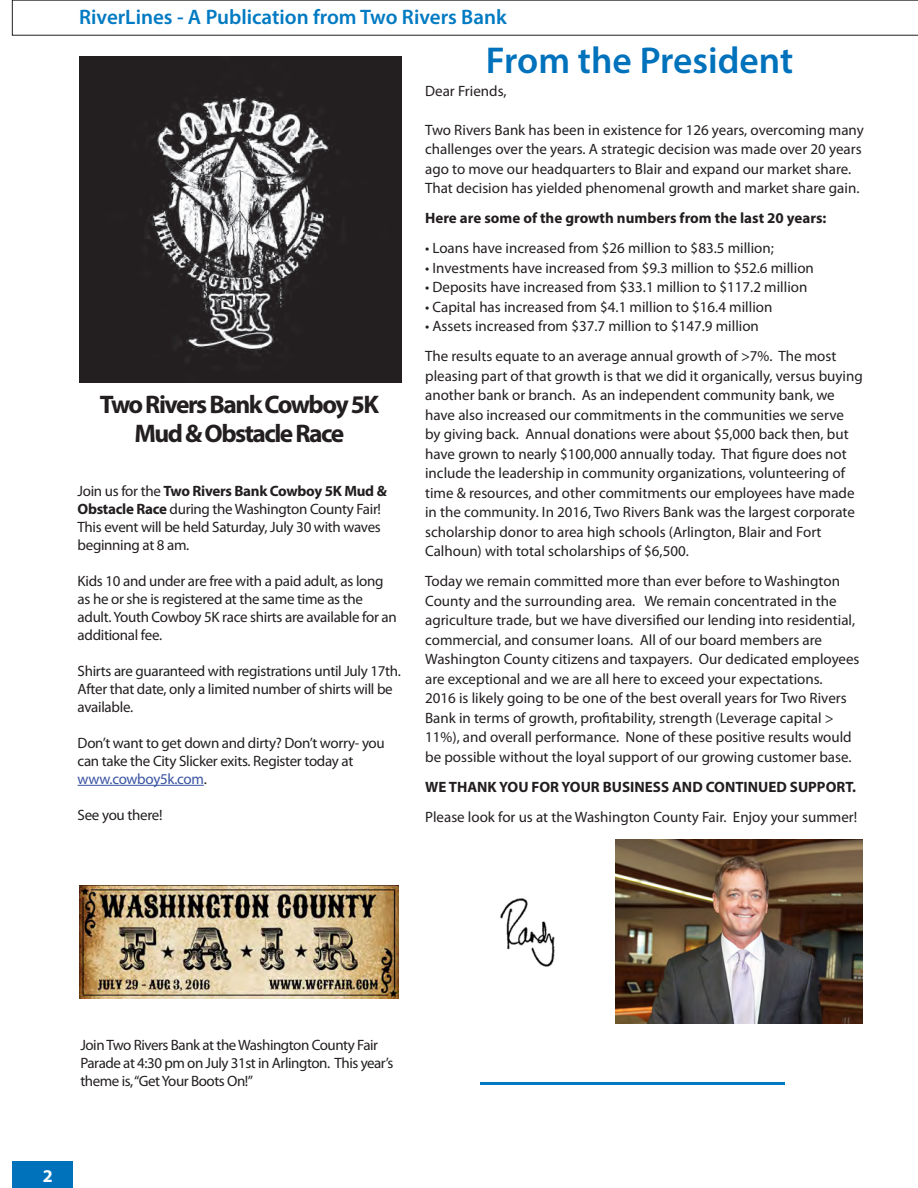
<style>
.page{position:relative;width:918px;height:1188px;background:#fff}
.page>*{position:absolute;margin:0;border:0;box-sizing:border-box;transform-origin:0 0}
.Head_1{font:600 37.5px "Myriad Pro";color:#0072bc}
.Body{font:700 25.5px/28.5px "Myriad Pro";letter-spacing:-.06em;color:#231f20;text-align:center}
.Subheading{font:600 21px "Myriad Pro";color:#007ac2}
.t1{font:700 18px "Myriad Pro";color:#fff}
.Body-2{font:15px/19.5px "Myriad Pro";color:#231f20}
.Body-3{font:15px/18px "Myriad Pro";letter-spacing:-.02em;color:#231f20}
.Body-4{font:15px/18px "Myriad Pro";letter-spacing:-.03em;color:#231f20}
.Body-5{font:700 15px "Myriad Pro";color:#231f20}
.Body-6{font:15px "Myriad Pro";letter-spacing:-.02em;color:#3a53a3}
.s1{font-weight:700}
.s2{color:#231f20}
</style>
<div class="page">
<svg style="left:12px;top:0;width:906px;height:35px"></svg>
<div style="left:12px;top:1162px;width:60px;height:26px;background:#0072bc"></div>
<hr style="left:78px;top:785px;width:126px;height:1px;background:#3a53a3">
<hr style="left:480px;top:1082px;width:304px;height:3px;background:#007ac2">
<img style="left:500px;top:898px;width:55px;height:69px">
<img style="left:616px;top:839px;width:246px;height:185px">
<img style="left:80px;top:886px;width:319px;height:113px">
<img style="left:79px;top:57px;width:322px;height:326px">
<p class="Subheading" style="left:79px;top:4px;width:429px">RiverLines - A Publication from Two Rivers Bank</p>
<p class="Body" style="left:100px;top:390px;width:281px">Two Rivers Bank Cowboy 5K<br>Mud &amp; Obstacle Race</p>
<p class="Body-3" style="left:78px;top:482px;width:311px">Join us for the <span class="s1">Two Rivers Bank Cowboy 5K Mud &amp; Obstacle Race</span> during the Washington County Fair!<br>This event will be held Saturday, July 30 with waves beginning at 8 am.</p>
<p class="Body-3" style="left:78px;top:572px;width:321px">Kids 10 and under are free with a paid adult, as long as he or she is registered at the same time as the adult. Youth Cowboy 5K race shirts are available for an additional fee.</p>
<p class="Body-3" style="left:78px;top:662px;width:325px">Shirts are guaranteed with registrations until July 17th.<br>After that date, only a limited number of shirts will be available.</p>
<p class="Body-3" style="left:78px;top:734px;width:309px">Don’t want to get down and dirty? Don’t worry- you can take the City Slicker exits. Register today at</p>
<p class="Body-6" style="left:78px;top:770px;width:131px">www.cowboy5k.com<span class="s2">.</span></p>
<p class="Body-3" style="left:78px;top:806px;width:86px">See you there!</p>
<p class="Head_1" style="left:486px;top:37px;width:309px">From the President</p>
<p class="Body-2" style="left:425px;top:81px;width:83px">Dear Friends,</p>
<p class="Body-2" style="left:425px;top:120px;width:440px">Two Rivers Bank has been in existence for 126 years, overcoming many challenges over the years. A strategic decision was made over 20 years ago to move our headquarters to Blair and expand our market share.<br>That decision has yielded phenomenal growth and market share gain.</p>
<p class="Body-5" style="left:425px;top:209px;width:403px">Here are some of the growth numbers from the last 20 years:</p>
<p class="Body-2" style="left:425px;top:238px;width:350px">• Loans have increased from $26 million to $83.5 million;</p>
<p class="Body-2" style="left:425px;top:258px;width:390px">• Investments have increased from $9.3 million to $52.6 million</p>
<p class="Body-2" style="left:425px;top:277px;width:384px">• Deposits have increased from $33.1 million to $117.2 million</p>
<p class="Body-2" style="left:425px;top:297px;width:349px">• Capital has increased from $4.1 million to $16.4 million</p>
<p class="Body-2" style="left:425px;top:316px;width:335px">• Assets increased from $37.7 million to $147.9 million</p>
<p class="Body-2" style="left:425px;top:346px;width:439px">The results equate to an average annual growth of &gt;7%. The most pleasing part of that growth is that we did it organically, versus buying another bank or branch. As an independent community bank, we have also increased our commitments in the communities we serve by giving back. Annual donations were about $5,000 back then, but have grown to nearly $100,000 annually today. That figure does not include the leadership in community organizations, volunteering of time &amp; resources, and other commitments our employees have made in the community. In 2016, Two Rivers Bank was the largest corporate scholarship donor to area high schools (Arlington, Blair and Fort Calhoun) with total scholarships of $6,500.</p>
<p class="Body-2" style="left:425px;top:571px;width:436px">Today we remain committed more than ever before to Washington County and the surrounding area. We remain concentrated in the agriculture trade, but we have diversified our lending into residential, commercial, and consumer loans. All of our board members are Washington County citizens and taxpayers. Our dedicated employees are exceptional and we are all here to exceed your expectations.</p>
<p class="Body-2" style="left:425px;top:688px;width:428px">2016 is likely going to be one of the best overall years for Two Rivers Bank in terms of growth, profitability, strength (Leverage capital &gt; 11%), and overall performance. None of these positive results would be possible without the loyal support of our growing customer base.</p>
<p class="Body-5" style="left:425px;top:777px;width:433px">WE THANK YOU FOR YOUR BUSINESS AND CONTINUED SUPPORT.</p>
<p class="Body-2" style="left:425px;top:807px;width:434px">Please look for us at the Washington County Fair. Enjoy your summer!</p>
<p class="Body-4" style="left:80px;top:1036px;width:315px">Join Two Rivers Bank at the Washington County Fair<br>Parade at 4:30 pm on July 31st in Arlington. This year’s theme is, “Get Your Boots On!”</p>
<p class="t1" style="left:43px;top:1164px;width:11px">2</p>
</div>
